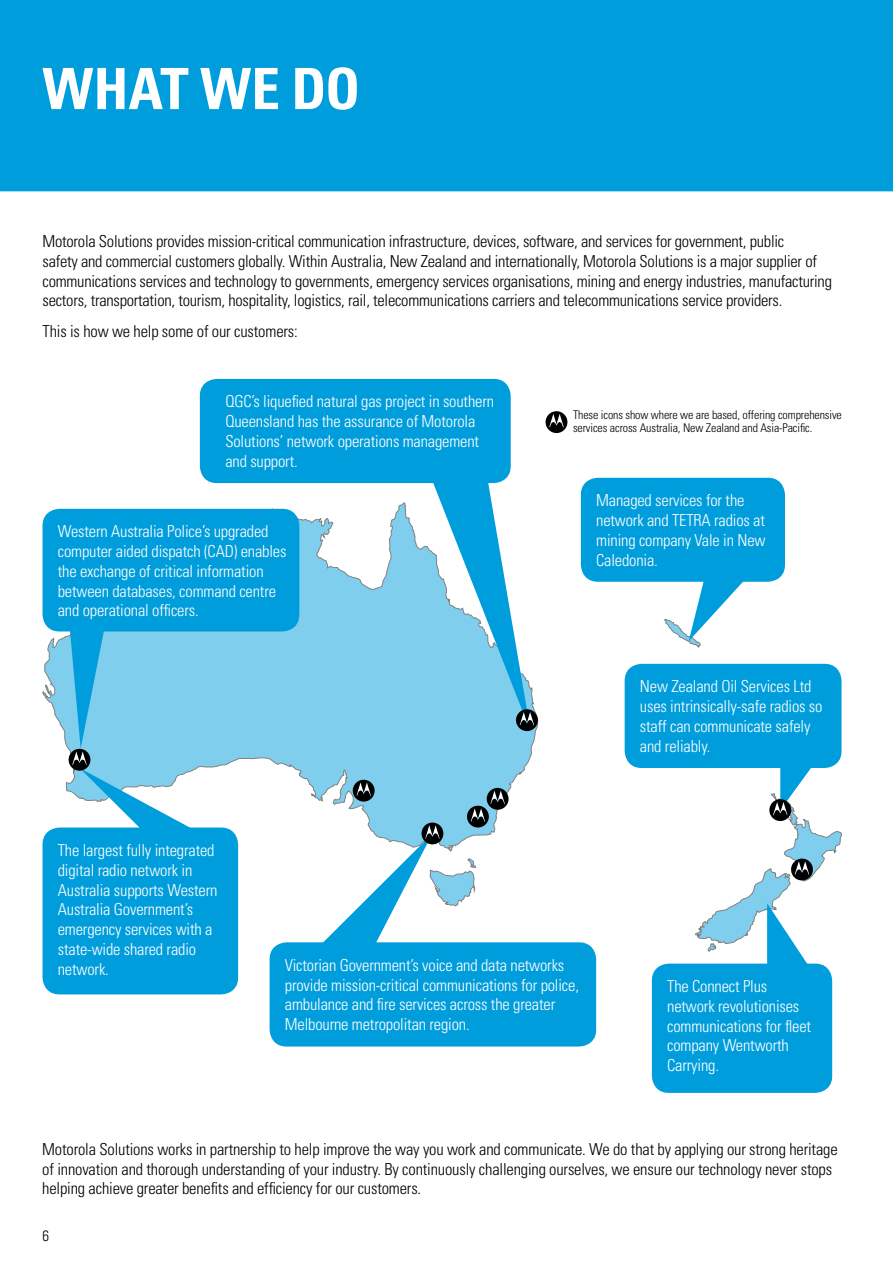
<style>
.page{position:relative;width:893px;height:1263px;background:#fff}
.page>*{position:absolute;margin:0;border:0;box-sizing:border-box;transform-origin:0 0}
.t1{font:700 condensed 57px "Univers";color:#fff}
.t2{font:300 condensed 16.5px/19.8px "Univers";letter-spacing:-.01em;color:#fff}
.t3{font:300 condensed 16.5px/19.8px "Univers";letter-spacing:-.015em;color:#000}
.t4{font:300 condensed 15px "Univers";color:#000}
.t5{font:300 condensed 12px/13.5px "Univers";letter-spacing:-.01em;color:#000}
</style>
<div class="page">
<svg style="left:43px;top:502px;width:493px;height:349px"></svg>
<svg style="left:664px;top:582px;width:79px;height:66px"></svg>
<div style="left:270px;top:942px;width:326px;height:104px;background:#009ddc;border-radius:17px"></div>
<div style="left:200px;top:379px;width:311px;height:104px;background:#009ddc;border-radius:17px"></div>
<div style="left:43px;top:827px;width:195px;height:167px;background:#009ddc;border-radius:17px"></div>
<div style="left:652px;top:963px;width:180px;height:130px;background:#009ddc;border-radius:17px"></div>
<div style="left:581px;top:478px;width:204px;height:104px;background:#009ddc;border-radius:17px"></div>
<div style="left:625px;top:664px;width:216px;height:104px;background:#009ddc;border-radius:17px"></div>
<div style="left:0;top:0;width:893px;height:191px;background:#009ddc"></div>
<svg style="left:431px;top:478px;width:107px;height:254px"></svg>
<svg style="left:695px;top:750px;width:147px;height:219px"></svg>
<svg style="left:546px;top:411px;width:21px;height:22px"></svg>
<svg style="left:317px;top:780px;width:192px;height:163px"></svg>
<svg style="left:69px;top:631px;width:129px;height:197px;background:#7fcbe9"></svg>
<div style="left:43px;top:509px;width:256px;height:122px;background:#009ddc;border-radius:17px"></div>
<h1 class="t1" style="left:43px;top:54px;width:319px">WHAT WE DO</h1>
<p class="t3" style="left:43px;top:231px;width:791px">Motorola Solutions provides mission-critical communication infrastructure, devices, software, and services for government, public<br>safety and commercial customers globally. Within Australia, New Zealand and internationally, Motorola Solutions is a major supplier of communications services and technology to governments, emergency services organisations, mining and energy industries, manufacturing sectors, transportation, tourism, hospitality, logistics, rail, telecommunications carriers and telecommunications service providers.</p>
<p class="t3" style="left:43px;top:321px;width:257px">This is how we help some of our customers:</p>
<p class="t2" style="left:225px;top:392px;width:270px">QGC’s liquefied natural gas project in southern Queensland has the assurance of Motorola Solutions’ network operations management and support.</p>
<p class="t2" style="left:58px;top:521px;width:230px">Western Australia Police’s upgraded computer aided dispatch (CAD) enables the exchange of critical information between databases, command centre and operational officers.</p>
<p class="t5" style="left:573px;top:408px;width:270px">These icons show where we are based, offering comprehensive services across Australia, New Zealand and Asia-Pacific.</p>
<p class="t2" style="left:596px;top:490px;width:171px">Managed services for the network and TETRA radios at mining company Vale in New<br>Caledonia.</p>
<p class="t2" style="left:640px;top:676px;width:184px">New Zealand Oil Services Ltd uses intrinsically-safe radios so staff can communicate safely and reliably.</p>
<p class="t2" style="left:58px;top:840px;width:161px">The largest fully integrated digital radio network in<br>Australia supports Western<br>Australia Government’s emergency services with a state-wide shared radio network.</p>
<p class="t2" style="left:285px;top:955px;width:296px">Victorian Government’s voice and data networks provide mission-critical communications for police, ambulance and fire services across the greater Melbourne metropolitan region.</p>
<p class="t2" style="left:667px;top:976px;width:145px">The Connect Plus network revolutionises communications for fleet company Wentworth<br>Carrying.</p>
<p class="t3" style="left:42px;top:1139px;width:797px">Motorola Solutions works in partnership to help improve the way you work and communicate. We do that by applying our strong heritage of innovation and thorough understanding of your industry. By continuously challenging ourselves, we ensure our technology never stops helping achieve greater benefits and efficiency for our customers.</p>
<p class="t4" style="left:43px;top:1226px;width:8px">6</p>
</div>
